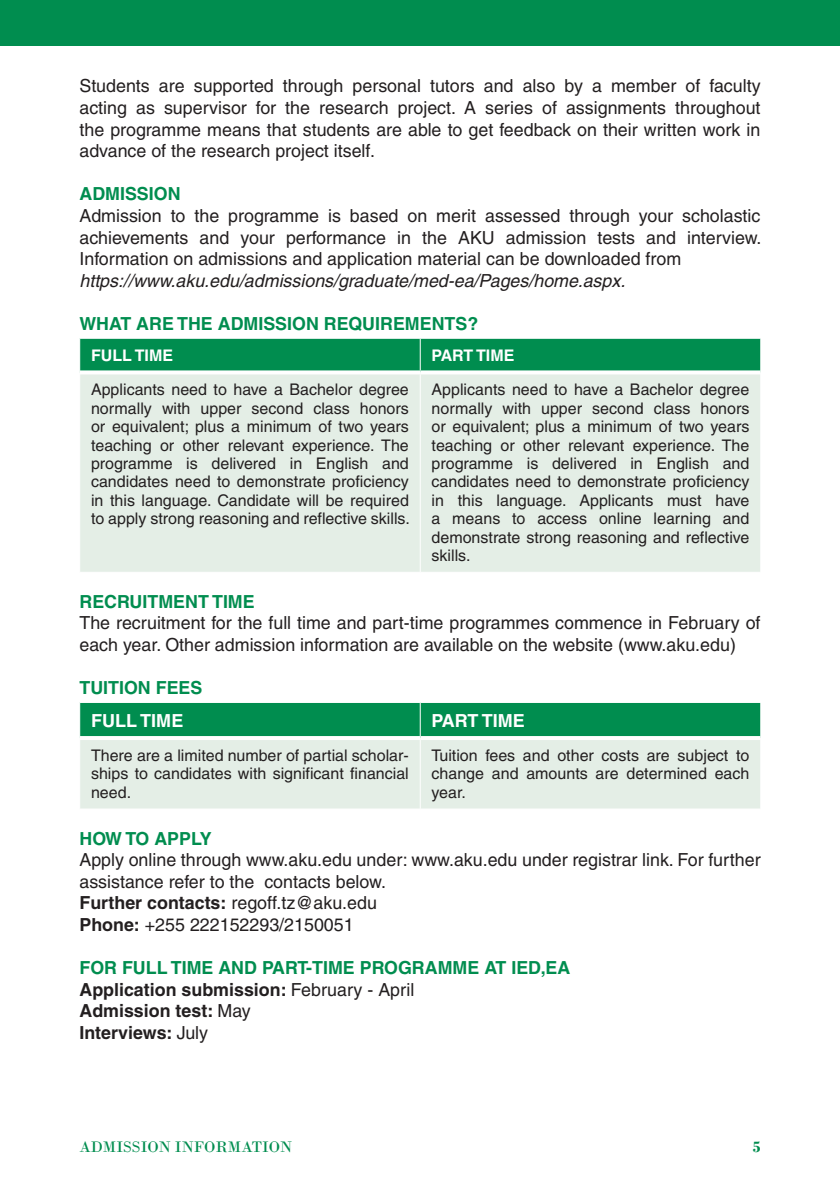
<style>
.page{position:relative;width:840px;height:1191px;background:#fff}
.page>*{position:absolute;margin:0;border:0;box-sizing:border-box;transform-origin:0 0}
.t1{font:18px/21.6px "Helvetica";color:#231f20;text-align:justify}
.t2{font:700 18px/21.6px "Helvetica";color:#231f20}
.t3{font:700 18px "Helvetica";color:#008d4f}
.t4{font:italic 18px "Helvetica";color:#231f20}
.t5{font:700 18px "Helvetica";color:#fff}
.t6{font:16px/18.4px "Helvetica";color:#231f20;text-align:justify}
.t7{font:16px "Bodoni";color:#008d4f}
.t8{font:700 16px "Helvetica";color:#fff}
.t9{font:700 16px "Bodoni";color:#008d4f}
.s1{font-weight:700}
.s2{color:#008d4f}
.s3{font-weight:400}
</style>
<div class="page">
<div style="left:0;top:0;width:839px;height:45px;background:#008d4f"></div>
<div style="left:80px;top:339px;width:680px;height:31px;background:#008d4f"></div>
<div style="left:80px;top:374px;width:680px;height:198px;background:#e4eee6"></div>
<hr style="left:419px;top:338px;width:1px;height:32px;background:#fff">
<hr style="left:419px;top:374px;width:1px;height:198px;background:#fff">
<svg style="left:80px;top:370px;width:340px;height:1px"></svg>
<svg style="left:420px;top:370px;width:340px;height:3px"></svg>
<div style="left:80px;top:703px;width:680px;height:33px;background:#008d4f"></div>
<div style="left:80px;top:740px;width:680px;height:68px;background:#e4eee6"></div>
<hr style="left:419px;top:702px;width:1px;height:34px;background:#fff">
<hr style="left:419px;top:740px;width:1px;height:68px;background:#fff">
<p class="t1" style="left:79px;top:75px;width:682px">Students are supported through personal tutors and also by a member of faculty acting as supervisor for the research project. A series of assignments throughout the programme means that students are able to get feedback on their written work in advance of the research project itself.</p>
<p class="t3" style="left:79px;top:183px;width:102px">ADMISSION</p>
<p class="t1" style="left:79px;top:205px;width:683px">Admission to the programme is based on merit assessed through your scholastic achievements and your performance in the AKU admission tests and interview.<br>Information on admissions and application material can be downloaded from</p>
<p class="t4" style="left:79px;top:270px;width:547px">https://www.aku.edu/admissions/graduate/med-ea/Pages/home.aspx.</p>
<p class="t3" style="left:79px;top:313px;width:400px">WHAT ARE THE ADMISSION REQUIREMENTS?</p>
<p class="t8" style="left:91px;top:346px;width:83px">FULL TIME</p>
<p class="t8" style="left:431px;top:346px;width:84px">PART TIME</p>
<p class="t6" style="left:91px;top:380px;width:320px">Applicants need to have a Bachelor degree normally with upper second class honors or equivalent; plus a minimum of two years teaching or other relevant experience. The programme is delivered in English and candidates need to demonstrate proficiency in this language. Candidate will be required to apply strong reasoning and reflective skills.</p>
<p class="t6" style="left:431px;top:380px;width:319px">Applicants need to have a Bachelor degree normally with upper second class honors or equivalent; plus a minimum of two years teaching or other relevant experience. The programme is delivered in English and candidates need to demonstrate proficiency in this language. Applicants must have a means to access online learning and demonstrate strong reasoning and reflective skills.</p>
<p class="t3" style="left:79px;top:590px;width:177px">RECRUITMENT TIME</p>
<p class="t1" style="left:79px;top:612px;width:682px">The recruitment for the full time and part-time programmes commence in February of each year. Other admission information are available on the website (www.aku.edu)</p>
<p class="t3" style="left:79px;top:677px;width:124px">TUITION FEES</p>
<p class="t5" style="left:91px;top:709px;width:94px">FULL TIME</p>
<p class="t5" style="left:431px;top:709px;width:95px">PART TIME</p>
<p class="t6" style="left:91px;top:746px;width:319px">There are a limited number of partial scholar&shy;ships to candidates with significant financial need.</p>
<p class="t6" style="left:431px;top:746px;width:319px">Tuition fees and other costs are subject to change and amounts are determined each year.</p>
<p class="t3" style="left:79px;top:827px;width:134px">HOW TO APPLY</p>
<p class="t1" style="left:79px;top:849px;width:682px;text-align:left">Apply online through www.aku.edu under: www.aku.edu under registrar link. For further assistance refer to the contacts below.<br><span class="s1">Further contacts:</span> regoff.tz@aku.edu<br><span class="s1">Phone:</span> +255 222152293/2150051</p>
<p class="t2" style="left:79px;top:956px;width:492px"><span class="s2">FOR FULL TIME AND PART-TIME PROGRAMME AT IED,EA<br></span>Application submission: <span class="s3">February - April<br></span>Admission test: <span class="s3">May<br></span>Interviews: <span class="s3">July</span></p>
<p class="t7" style="left:79px;top:1137px;width:214px">ADMISSION INFORMATION</p>
<p class="t9" style="left:752px;top:1137px;width:9px">5</p>
</div>
